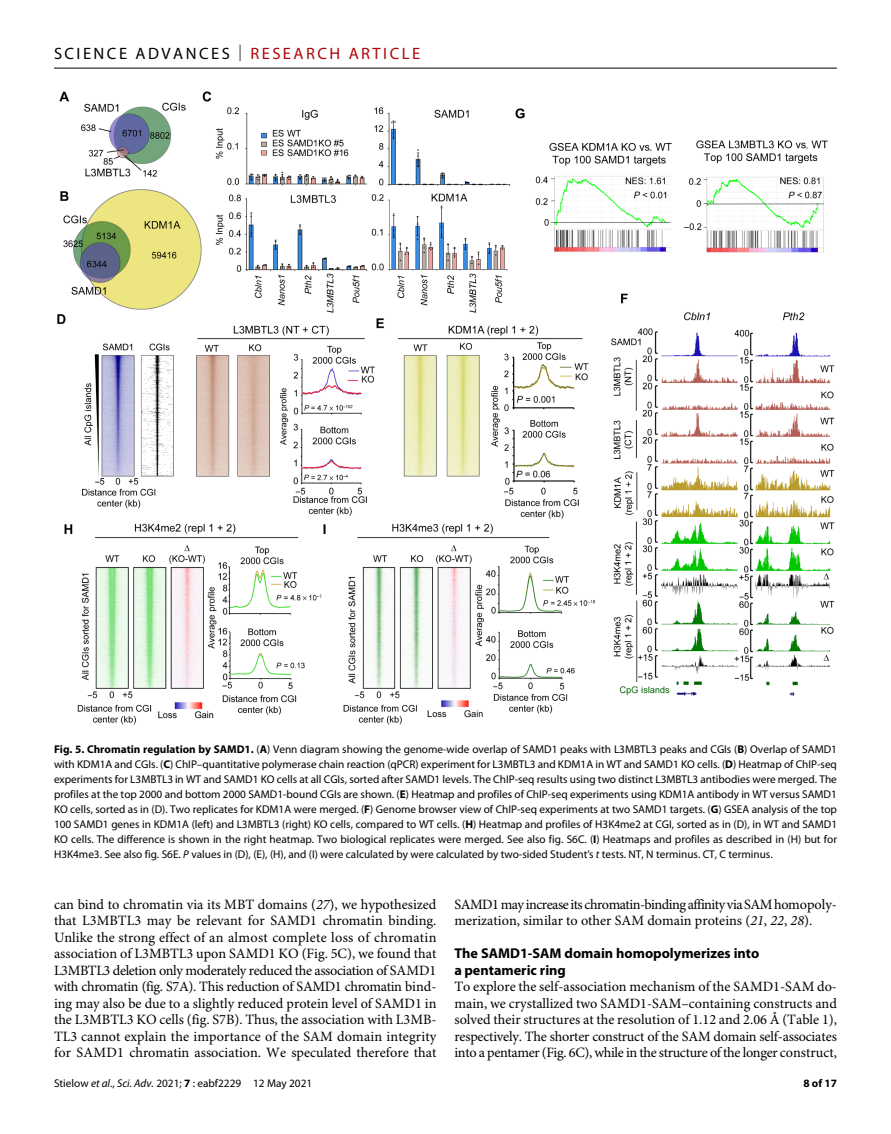
<style>
.page{position:relative;width:891px;height:1134px;background:#fff}
.page>*{position:absolute;margin:0;border:0;box-sizing:border-box;transform-origin:0 0}
.t1{font:16.5px "Myriad Pro";letter-spacing:.15em;color:#000}
.t2{font:14.25px/16.5px "Minion Pro";color:#000;text-align:justify}
.t3{font:14.25px/16.5px "Minion Pro";letter-spacing:-.035em;color:#000}
.t4{font:700 14.25px/16.5px "Myriad Pro";color:#000}
.t5{font:11.25px/15px "Myriad Pro";color:#000;text-align:justify}
.t6{font:700 11.25px "Myriad Pro";color:#000}
.s1{font-weight:300}
.s2{color:#b10508}
.s3{font-weight:700}
.s4{font-style:italic}
</style>
<div class="page">
<hr style="left:54px;top:68px;width:783px;height:1px;background:#000">
<img style="left:57px;top:91px;width:778px;height:634px">
<h1 class="t1" style="left:54px;top:40px;width:368px">SCIENCE ADVANCES <span class="s1">|</span> <span class="s2">RESEARCH ARTICLE</span></h1>
<p class="t5" style="left:54px;top:742px;width:785px"><span class="s3">Fig. 5. Chromatin regulation by SAMD1.</span> (<span class="s3">A</span>) Venn diagram showing the genome-wide overlap of SAMD1 peaks with L3MBTL3 peaks and CGIs (<span class="s3">B</span>) Overlap of SAMD1 with KDM1A and CGIs. (<span class="s3">C</span>) ChIP–quantitative polymerase chain reaction (qPCR) experiment for L3MBTL3 and KDM1A in WT and SAMD1 KO cells. (<span class="s3">D</span>) Heatmap of ChIP-seq experiments for L3MBTL3 in WT and SAMD1 KO cells at all CGIs, sorted after SAMD1 levels. The ChIP-seq results using two distinct L3MBTL3 antibodies were merged. The profiles at the top 2000 and bottom 2000 SAMD1-bound CGIs are shown. (<span class="s3">E</span>) Heatmap and profiles of ChIP-seq experiments using KDM1A antibody in WT versus SAMD1<br>KO cells, sorted as in (D). Two replicates for KDM1A were merged. (<span class="s3">F</span>) Genome browser view of ChIP-seq experiments at two SAMD1 targets. (<span class="s3">G</span>) GSEA analysis of the top 100 SAMD1 genes in KDM1A (left) and L3MBTL3 (right) KO cells, compared to WT cells. (<span class="s3">H</span>) Heatmap and profiles of H3K4me2 at CGI, sorted as in (D), in WT and SAMD1<br>KO cells. The difference is shown in the right heatmap. Two biological replicates were merged. See also fig. S6C. (<span class="s3">I</span>) Heatmaps and profiles as described in (H) but for H3K4me3. See also fig. S6E. <span class="s4">P</span> values in (D), (E), (H), and (I) were calculated by were calculated by two-sided Student’s <span class="s4">t</span> tests. NT, N terminus. CT, C terminus.</p>
<p class="t2" style="left:54px;top:897px;width:384px">can bind to chromatin via its MBT domains (<span class="s4">27</span>), we hypothesized that L3MBTL3 may be relevant for SAMD1 chromatin binding.<br>Unlike the strong effect of an almost complete loss of chromatin association of L3MBTL3 upon SAMD1 KO (Fig. 5C), we found that L3MBTL3 deletion only moderately reduced the association of SAMD1 with chromatin (fig. S7A). This reduction of SAMD1 chromatin bind&shy;ing may also be due to a slightly reduced protein level of SAMD1 in the L3MBTL3 KO cells (fig. S7B). Thus, the association with L3MB-TL3 cannot explain the importance of the SAM domain integrity for SAMD1 chromatin association. We speculated therefore that</p>
<p class="t3" style="left:454px;top:897px;width:384px">SAMD1 may increase its chromatin-binding affinity via SAM homopoly&shy;merization, similar to other SAM domain proteins (<span class="s4">21</span>, <span class="s4">22</span>, <span class="s4">28</span>).</p>
<p class="t4" style="left:454px;top:944px;width:306px">The SAMD1-SAM domain homopolymerizes into a pentameric ring</p>
<p class="t2" style="left:454px;top:980px;width:384px">To explore the self-association mechanism of the SAMD1-SAM do&shy;main, we crystallized two SAMD1-SAM–containing constructs and solved their structures at the resolution of 1.12 and 2.06 Å (Table 1), respectively. The shorter construct of the SAM domain self-associates into a pentamer (Fig. 6C), while in the structure of the longer construct,</p>
<p class="t5" style="left:54px;top:1076px;width:260px">Stielow <span class="s4">et al</span>., <span class="s4">Sci. Adv.</span> 2021; <span class="s3">7</span> : eabf2229 12 May 2021</p>
<p class="t6" style="left:803px;top:1074px;width:35px">8 of 17</p>
</div>
